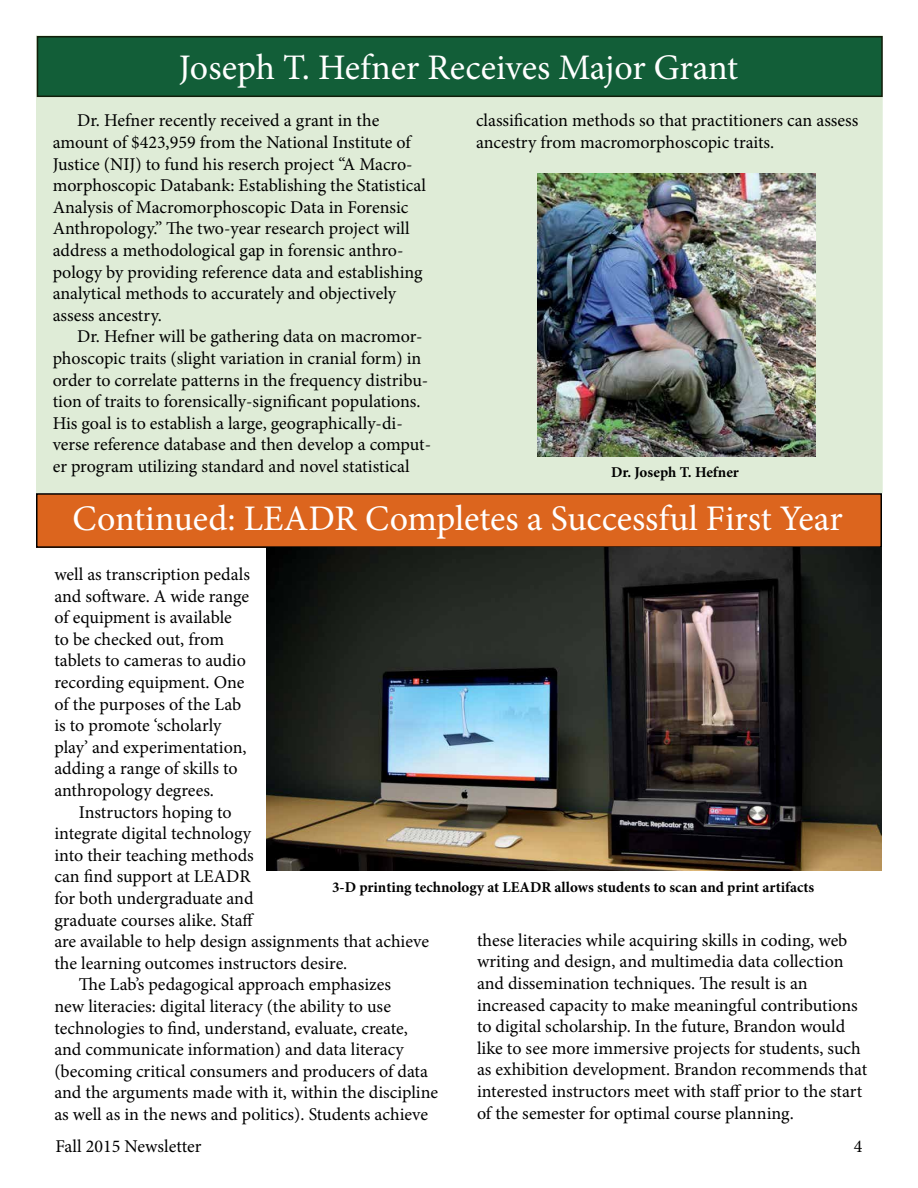
<style>
.page{position:relative;width:918px;height:1188px;background:#fff}
.page>*{position:absolute;margin:0;border:0;box-sizing:border-box;transform-origin:0 0}
.t1{font:36px "Minion Pro";color:#fff}
.t2{font:18px/21.6px "Minion Pro";color:#000}
.t3{font:700 15px "Minion Pro";color:#000}
</style>
<div class="page">
<svg style="left:36px;top:35px;width:847px;height:458px;fill:#dfecd7"></svg>
<div style="left:37px;top:494px;width:844px;height:53px;background:#dc651e"></div>
<div style="left:36px;top:493px;width:846px;height:55px;border:2px solid #000"></div>
<img style="left:267px;top:548px;width:615px;height:323px">
<img style="left:537px;top:173px;width:279px;height:284px">
<h1 class="t1" style="left:179px;top:44px;width:561px">Joseph T. Hefner Receives Major Grant</h1>
<p class="t2" style="left:53px;top:110px;width:375px;text-indent:25px">Dr. Hefner recently received a grant in the amount of $423,959 from the National Institute of Justice (NIJ) to fund his reserch project “A Macro&shy;morphoscopic Databank: Establishing the Statistical Analysis of Macromorphoscopic Data in Forensic Anthropology.” The two-year research project will address a methodological gap in forensic anthro&shy;pology by providing reference data and establishing analytical methods to accurately and objectively assess ancestry.</p>
<p class="t2" style="left:53px;top:326px;width:380px;text-indent:25px">Dr. Hefner will be gathering data on macromor&shy;phoscopic traits (slight variation in cranial form) in order to correlate patterns in the frequency distribu&shy;tion of traits to forensically-significant populations.<br>His goal is to establish a large, geographically-di&shy;verse reference database and then develop a comput&shy;er program utilizing standard and novel statistical</p>
<p class="t2" style="left:476px;top:110px;width:384px">classification methods so that practitioners can assess ancestry from macromorphoscopic traits.</p>
<p class="t3" style="left:611px;top:461px;width:129px">Dr. Joseph T. Hefner</p>
<h1 class="t1" style="left:73px;top:494px;width:772px">Continued: LEADR Completes a Successful First Year</h1>
<p class="t2" style="left:54px;top:564px;width:197px">well as transcription pedals and software. A wide range of equipment is available to be checked out, from tablets to cameras to audio recording equipment. One of the purposes of the Lab is to promote ‘scholarly play’ and experimentation, adding a range of skills to anthropology degrees.</p>
<p class="t2" style="left:79px;top:801px;width:154px">Instructors hoping to</p>
<p class="t2" style="left:54px;top:823px;width:198px">integrate digital technology</p>
<p class="t2" style="left:54px;top:844px;width:201px">into their teaching methods</p>
<p class="t2" style="left:54px;top:866px;width:198px">can find support at LEADR</p>
<p class="t2" style="left:54px;top:888px;width:201px">for both undergraduate and</p>
<p class="t2" style="left:54px;top:909px;width:201px">graduate courses alike. Staff</p>
<p class="t2" style="left:54px;top:931px;width:376px">are available to help design assignments that achieve</p>
<p class="t2" style="left:54px;top:952px;width:294px">the learning outcomes instructors desire.</p>
<p class="t2" style="left:79px;top:974px;width:314px">The Lab’s pedagogical approach emphasizes</p>
<p class="t2" style="left:54px;top:996px;width:338px">new literacies: digital literacy (the ability to use</p>
<p class="t2" style="left:54px;top:1017px;width:355px">technologies to find, understand, evaluate, create,</p>
<p class="t2" style="left:54px;top:1039px;width:351px">and communicate information) and data literacy</p>
<p class="t2" style="left:54px;top:1060px;width:375px">(becoming critical consumers and producers of data</p>
<p class="t2" style="left:54px;top:1082px;width:385px">and the arguments made with it, within the discipline</p>
<p class="t2" style="left:54px;top:1104px;width:375px">as well as in the news and politics). Students achieve</p>
<p class="t3" style="left:332px;top:877px;width:484px">3-D printing technology at LEADR allows students to scan and print artifacts</p>
<p class="t2" style="left:477px;top:929px;width:392px">these literacies while acquiring skills in coding, web writing and design, and multimedia data collection and dissemination techniques. The result is an increased capacity to make meaningful contributions to digital scholarship. In the future, Brandon would like to see more immersive projects for students, such as exhibition development. Brandon recommends that interested instructors meet with staff prior to the start of the semester for optimal course planning.</p>
<p class="t2" style="left:56px;top:1136px;width:147px">Fall 2015 Newsletter</p>
<p class="t2" style="left:854px;top:1136px;width:10px">4</p>
</div>
